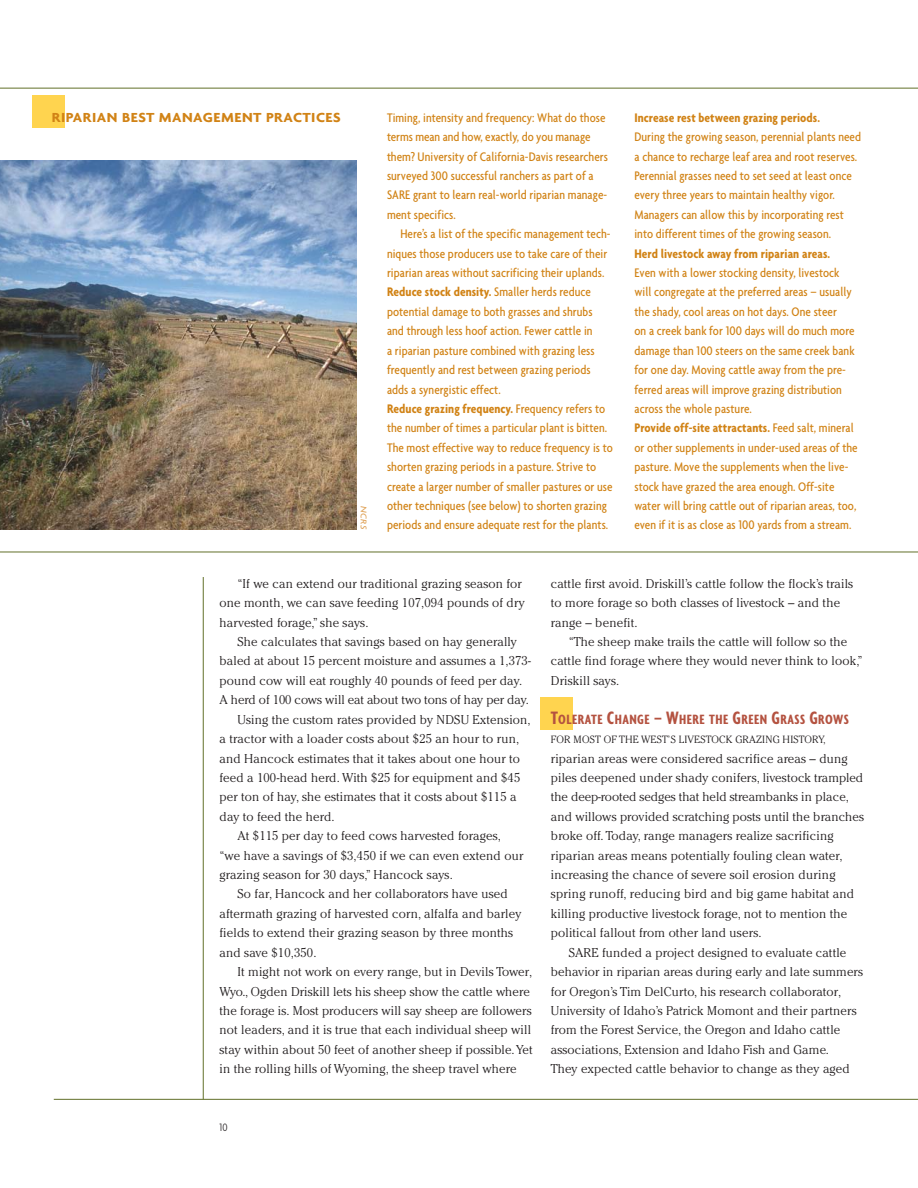
<style>
.page{position:relative;width:918px;height:1188px;background:#fff}
.page>*{position:absolute;margin:0;border:0;box-sizing:border-box;transform-origin:0 0}
.t1{font:700 extra-condensed 14.55px "Agenda";letter-spacing:.03em;color:#b45240;scale:1.13 1}
.t2{font:700 14.25px "Agenda";letter-spacing:.035em;color:#d18316;scale:1.06 1}
.t3{font:500 condensed 13.5px/19.4px "Agenda";letter-spacing:.005em;color:#d18316}
.t4{font:700 condensed 13.5px "Agenda";letter-spacing:.005em;color:#d18316}
.t5{font:300 12.75px "Cheltenham";letter-spacing:.015em;color:#231f20}
.t6{font:300 condensed 11.55px "Agenda";color:#231f20}
.t7{font:300 10.5px "Cheltenham";letter-spacing:.02em;color:#231f20}
.t8{font:italic 500 9px "Agenda";color:#dfa257;scale:1.06 1}
.s1{font-weight:500}
.s2{font-weight:700}
.s3{font-size:19.35px}
</style>
<div class="page">
<div style="left:540px;top:697px;width:32px;height:32px;background:#ffd44f"></div>
<hr style="left:54px;top:1099px;width:864px;height:1px;background:#627029">
<hr style="left:203px;top:577px;width:1px;height:522px;background:#627029">
<hr style="left:0;top:88px;width:918px;height:1px;background:#627029">
<div style="left:32px;top:95px;width:32px;height:33px;background:#ffd44f"></div>
<img style="left:0;top:161px;width:357px;height:369px">
<hr style="left:0;top:552px;width:918px;height:1px;background:#627029">
<p class="t2" style="left:52px;top:111px;width:274px">RIPARIAN BEST MANAGEMENT PRACTICES</p>
<p class="t8" style="left:367px;top:506px;width:23px;rotate:90deg">NCRS</p>
<p class="t3" style="left:387px;top:109px;width:220px">Timing, intensity and frequency: What do those</p>
<p class="t3" style="left:387px;top:128px;width:205px">terms mean and how, exactly, do you manage</p>
<p class="t3" style="left:387px;top:148px;width:223px">them? University of California-Davis researchers</p>
<p class="t3" style="left:387px;top:167px;width:208px">surveyed 300 successful ranchers as part of a</p>
<p class="t3" style="left:387px;top:187px;width:222px">SARE grant to learn real-world riparian manage-</p>
<p class="t3" style="left:387px;top:206px;width:70px">ment specifics.</p>
<p class="t3" style="left:400px;top:225px;width:212px">Here’s a list of the specific management tech-</p>
<p class="t3" style="left:387px;top:245px;width:222px">niques those producers use to take care of their</p>
<p class="t3" style="left:387px;top:264px;width:219px">riparian areas without sacrificing their uplands.</p>
<p class="t4" style="left:387px;top:288px;width:205px">Reduce stock density. <span class="s1">Smaller herds reduce</span></p>
<p class="t3" style="left:387px;top:303px;width:207px">potential damage to both grasses and shrubs</p>
<p class="t3" style="left:387px;top:322px;width:207px">and through less hoof action. Fewer cattle in</p>
<p class="t3" style="left:387px;top:342px;width:209px">a riparian pasture combined with grazing less</p>
<p class="t3" style="left:387px;top:361px;width:205px">frequently and rest between grazing periods</p>
<p class="t3" style="left:387px;top:381px;width:115px">adds a synergistic effect.</p>
<p class="t4" style="left:387px;top:405px;width:220px">Reduce grazing frequency. <span class="s1">Frequency refers to</span></p>
<p class="t3" style="left:387px;top:420px;width:222px">the number of times a particular plant is bitten.</p>
<p class="t3" style="left:387px;top:439px;width:227px">The most effective way to reduce frequency is to</p>
<p class="t3" style="left:387px;top:458px;width:211px">shorten grazing periods in a pasture. Strive to</p>
<p class="t3" style="left:387px;top:478px;width:227px">create a larger number of smaller pastures or use</p>
<p class="t3" style="left:387px;top:497px;width:222px">other techniques (see below) to shorten grazing</p>
<p class="t3" style="left:387px;top:517px;width:223px">periods and ensure adequate rest for the plants.</p>
<p class="t3" style="left:634px;top:109px;width:228px"><span class="s2">Increase rest between grazing periods.<br></span>During the growing season, perennial plants need a chance to recharge leaf area and root reserves.<br>Perennial grasses need to set seed at least once every three years to maintain healthy vigor.<br>Managers can allow this by incorporating rest into different times of the growing season.<br><span class="s2">Herd livestock away from riparian areas.<br></span>Even with a lower stocking density, livestock<br>will congregate at the preferred areas – usually the shady, cool areas on hot days. One steer<br>on a creek bank for 100 days will do much more damage than 100 steers on the same creek bank for one day. Moving cattle away from the pre&shy;ferred areas will improve grazing distribution across the whole pasture.<br><span class="s2">Provide off-site attractants.</span> Feed salt, mineral or other supplements in under-used areas of the pasture. Move the supplements when the live&shy;stock have grazed the area enough. Off-site water will bring cattle out of riparian areas, too, even if it is as close as 100 yards from a stream.</p>
<p class="t5" style="left:237px;top:579px;width:286px">“If we can extend our traditional grazing season for</p>
<p class="t5" style="left:220px;top:598px;width:307px">one month, we can save feeding 107,094 pounds of dry</p>
<p class="t5" style="left:220px;top:618px;width:150px">harvested forage,” she says.</p>
<p class="t5" style="left:237px;top:637px;width:281px">She calculates that savings based on hay generally</p>
<p class="t5" style="left:220px;top:656px;width:313px">baled at about 15 percent moisture and assumes a 1,373-</p>
<p class="t5" style="left:220px;top:676px;width:304px">pound cow will eat roughly 40 pounds of feed per day.</p>
<p class="t5" style="left:220px;top:695px;width:311px">A herd of 100 cows will eat about two tons of hay per day.</p>
<p class="t5" style="left:237px;top:715px;width:295px">Using the custom rates provided by NDSU Extension,</p>
<p class="t5" style="left:220px;top:734px;width:301px">a tractor with a loader costs about $25 an hour to run,</p>
<p class="t5" style="left:220px;top:753px;width:302px">and Hancock estimates that it takes about one hour to</p>
<p class="t5" style="left:220px;top:773px;width:302px">feed a 100-head herd. With $25 for equipment and $45</p>
<p class="t5" style="left:220px;top:792px;width:298px">per ton of hay, she estimates that it costs about $115 a</p>
<p class="t5" style="left:220px;top:812px;width:117px">day to feed the herd.</p>
<p class="t5" style="left:237px;top:831px;width:265px">At $115 per day to feed cows harvested forages,</p>
<p class="t5" style="left:220px;top:851px;width:305px">“we have a savings of $3,450 if we can even extend our</p>
<p class="t5" style="left:220px;top:870px;width:235px">grazing season for 30 days,” Hancock says.</p>
<p class="t5" style="left:237px;top:889px;width:272px">So far, Hancock and her collaborators have used</p>
<p class="t5" style="left:220px;top:909px;width:303px">aftermath grazing of harvested corn, alfalfa and barley</p>
<p class="t5" style="left:220px;top:928px;width:295px">fields to extend their grazing season by three months</p>
<p class="t5" style="left:220px;top:948px;width:98px">and save $10,350.</p>
<p class="t5" style="left:237px;top:967px;width:296px">It might not work on every range, but in Devils Tower,</p>
<p class="t5" style="left:220px;top:986px;width:312px">Wyo., Ogden Driskill lets his sheep show the cattle where</p>
<p class="t5" style="left:220px;top:1006px;width:314px">the forage is. Most producers will say sheep are followers</p>
<p class="t5" style="left:220px;top:1025px;width:313px">not leaders, and it is true that each individual sheep will</p>
<p class="t5" style="left:220px;top:1045px;width:315px">stay within about 50 feet of another sheep if possible. Yet</p>
<p class="t5" style="left:220px;top:1064px;width:299px">in the rolling hills of Wyoming, the sheep travel where</p>
<p class="t5" style="left:551px;top:579px;width:304px">cattle first avoid. Driskill’s cattle follow the flock’s trails</p>
<p class="t5" style="left:551px;top:598px;width:291px">to more forage so both classes of livestock – and the</p>
<p class="t5" style="left:551px;top:618px;width:88px">range – benefit.</p>
<p class="t5" style="left:569px;top:637px;width:280px">“The sheep make trails the cattle will follow so the</p>
<p class="t5" style="left:551px;top:656px;width:314px">cattle find forage where they would never think to look,”</p>
<p class="t5" style="left:551px;top:676px;width:70px">Driskill says.</p>
<p class="t1" style="left:551px;top:715px;width:265px"><span class="s3">T</span>OLERATE <span class="s3">C</span>HANGE <span class="s3">– W</span>HERE THE <span class="s3">G</span>REEN <span class="s3">G</span>RASS <span class="s3">G</span>ROWS</p>
<p class="t7" style="left:551px;top:736px;width:276px">FOR MOST OF THE WEST’S LIVESTOCK GRAZING HISTORY,</p>
<p class="t5" style="left:551px;top:753px;width:298px">riparian areas were considered sacrifice areas – dung</p>
<p class="t5" style="left:551px;top:773px;width:314px">piles deepened under shady conifers, livestock trampled</p>
<p class="t5" style="left:551px;top:792px;width:300px">the deep-rooted sedges that held streambanks in place,</p>
<p class="t5" style="left:551px;top:812px;width:315px">and willows provided scratching posts until the branches</p>
<p class="t5" style="left:551px;top:831px;width:284px">broke off. Today, range managers realize sacrificing</p>
<p class="t5" style="left:551px;top:851px;width:293px">riparian areas means potentially fouling clean water,</p>
<p class="t5" style="left:551px;top:870px;width:286px">increasing the chance of severe soil erosion during</p>
<p class="t5" style="left:551px;top:889px;width:305px">spring runoff, reducing bird and big game habitat and</p>
<p class="t5" style="left:551px;top:909px;width:298px">killing productive livestock forage, not to mention the</p>
<p class="t5" style="left:551px;top:928px;width:212px">political fallout from other land users.</p>
<p class="t5" style="left:569px;top:948px;width:279px">SARE funded a project designed to evaluate cattle</p>
<p class="t5" style="left:551px;top:967px;width:314px">behavior in riparian areas during early and late summers</p>
<p class="t5" style="left:551px;top:986px;width:292px">for Oregon’s Tim DelCurto, his research collaborator,</p>
<p class="t5" style="left:551px;top:1006px;width:307px">University of Idaho’s Patrick Momont and their partners</p>
<p class="t5" style="left:551px;top:1025px;width:291px">from the Forest Service, the Oregon and Idaho cattle</p>
<p class="t5" style="left:551px;top:1045px;width:280px">associations, Extension and Idaho Fish and Game.</p>
<p class="t5" style="left:551px;top:1064px;width:300px">They expected cattle behavior to change as they aged</p>
<p class="t6" style="left:220px;top:1123px;width:9px">10</p>
</div>
